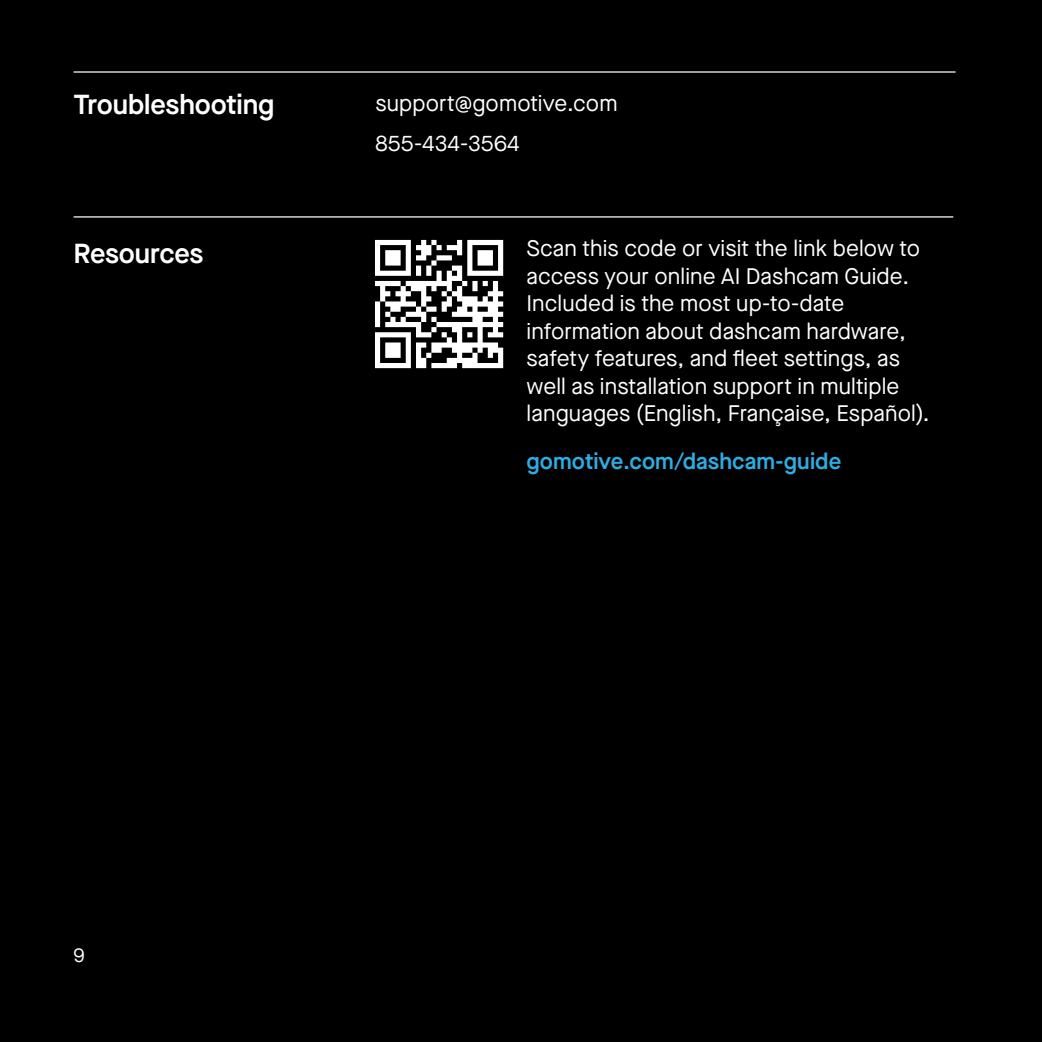
<style>
.page{position:relative;width:1042px;height:1042px;background:#000001}
.page>*{position:absolute;margin:0;border:0;box-sizing:border-box;transform-origin:0 0}
.t1{font:600 27.5px "Maison Neue";letter-spacing:-.01em;color:#fff}
.t2{font:22.5px/27.5px "Maison Neue";letter-spacing:.005em;color:#fff}
.t3{font:600 22.5px "Maison Neue";letter-spacing:.005em;color:#2face2}
.t4{font:20px "Maison Neue";color:#fff}
</style>
<div class="page">
<hr style="left:74px;top:71px;width:881px;height:2px;background:#fff">
<hr style="left:74px;top:216px;width:879px;height:2px;background:#fff">
<svg style="left:375px;top:240px;width:128px;height:128px"></svg>
<p class="t1" style="left:74px;top:86px;width:202px">Troubleshooting</p>
<p class="t2" style="left:375px;top:83px;width:244px;line-height:40px">support@gomotive.com<br>855-434-3564</p>
<p class="t1" style="left:74px;top:235px;width:131px">Resources</p>
<p class="t2" style="left:526px;top:235px;width:405px">Scan this code or visit the link below to access your online AI Dashcam Guide.<br>Included is the most up-to-date information about dashcam hardware, safety features, and fleet settings, as well as installation support in multiple languages (English, Française, Español).</p>
<p class="t3" style="left:526px;top:445px;width:316px">gomotive.com/dashcam-guide</p>
<p class="t4" style="left:74px;top:942px;width:13px">9</p>
</div>
